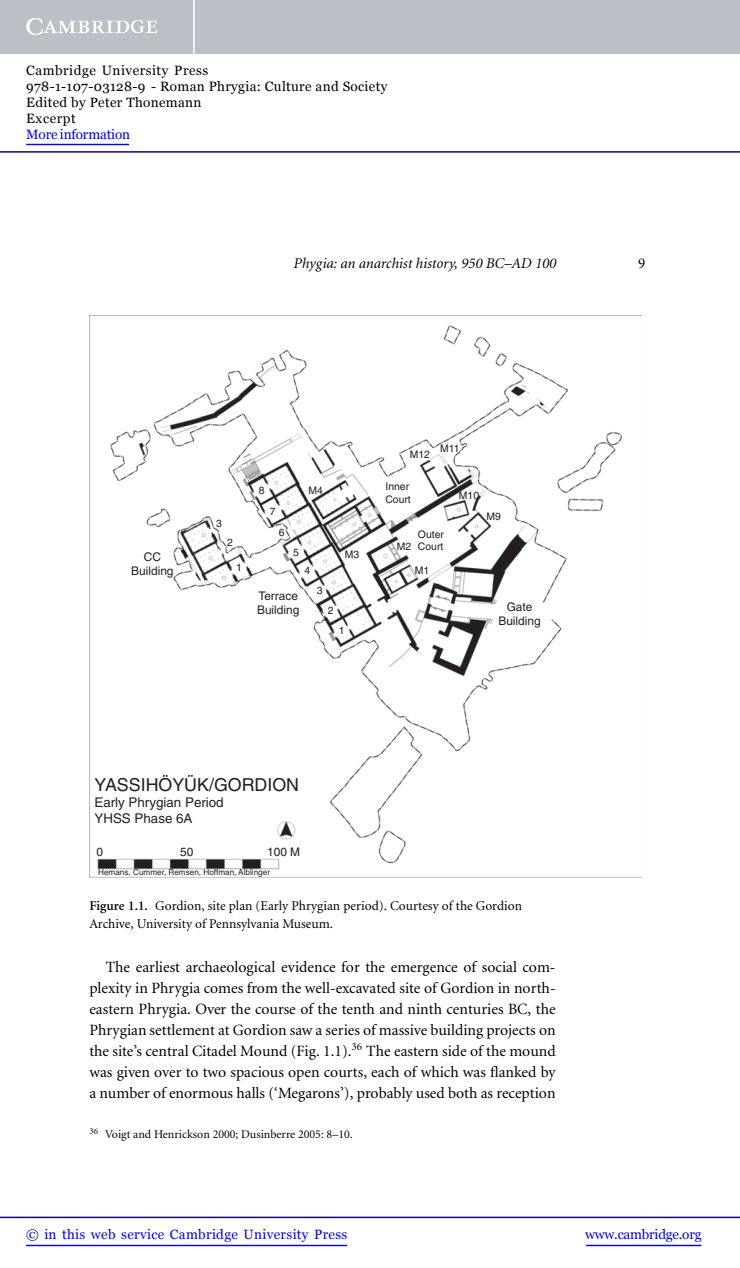
<style>
.page{position:relative;width:740px;height:1268px;background:#fff}
.page>*{position:absolute;margin:0;border:0;box-sizing:border-box;transform-origin:0 0}
.t1{font:17.85px "Helvetica";color:#231f20}
.t2{font:15.75px/20.9px "Minion";color:#000;text-align:justify}
.t3{font:italic 15px "Minion";color:#000}
.t4{font:15px "Minion";color:#000}
.t5{font:13.5px/18px "Minion";color:#000}
.t6{font:13.5px/16.2px "Georgia";letter-spacing:.025em;color:#000}
.t7{font:13.5px "Georgia";letter-spacing:.025em;color:#0000f1}
.t8{font:13.5px "Georgia";letter-spacing:-.015em;color:#0000f1}
.t9{font:13.5px "Georgia";letter-spacing:-.01em;color:#0000f1}
.t10{font:13.35px/16px "Helvetica";color:#231f20}
.t11{font:12px "Minion";color:#000}
.t12{font:11.85px/14.2px "Helvetica";color:#231f20;text-align:center}
.t13{font:10.35px/12.5px "Helvetica";color:#231f20}
.t14{font:8.1px "Helvetica";color:#231f20}
.s1{font-weight:600}
</style>
<div class="page">
<img style="left:89px;top:316px;width:553px;height:561px">
<div style="left:0;top:0;width:740px;height:54px;background:#bac0c6"></div>
<svg style="left:26px;top:18px;width:132px;height:17px"></svg>
<hr style="left:193px;top:0;width:2px;height:54px;background:#fff">
<hr style="left:0;top:151px;width:740px;height:2px;background:#150666">
<hr style="left:586px;top:1244px;width:115px;height:2px;background:#0000f1">
<hr style="left:0;top:1216px;width:740px;height:2px;background:#150666">
<hr style="left:26px;top:1244px;width:321px;height:2px;background:#0000f1">
<hr style="left:26px;top:144px;width:103px;height:1px;background:#0000f1">
<p class="t6" style="left:26px;top:62px;width:363px">Cambridge University Press<br>978-1-107-03128-9 - Roman Phrygia: Culture and Society<br>Edited by Peter Thonemann<br>Excerpt</p>
<p class="t9" style="left:26px;top:127px;width:105px">More information</p>
<p class="t3" style="left:293px;top:257px;width:264px">Phygia: an anarchist history, 950 BC–AD 100</p>
<p class="t4" style="left:638px;top:257px;width:9px">9</p>
<p class="t12" style="left:131px;top:551px;width:44px">CC<br>Building</p>
<p class="t13" style="left:216px;top:518px;width:7px">3</p>
<p class="t13" style="left:227px;top:537px;width:7px">2</p>
<p class="t13" style="left:236px;top:562px;width:7px">1</p>
<p class="t13" style="left:410px;top:449px;width:22px">M12</p>
<p class="t13" style="left:440px;top:443px;width:21px">M11</p>
<p class="t13" style="left:259px;top:485px;width:7px">8</p>
<p class="t13" style="left:308px;top:485px;width:16px">M4</p>
<p class="t13" style="left:385px;top:481px;width:27px">Inner<br>Court</p>
<p class="t13" style="left:459px;top:490px;width:22px">M10</p>
<p class="t13" style="left:270px;top:506px;width:7px">7</p>
<p class="t13" style="left:486px;top:511px;width:16px">M9</p>
<p class="t13" style="left:279px;top:527px;width:7px">6</p>
<p class="t13" style="left:293px;top:546px;width:7px">5</p>
<p class="t13" style="left:345px;top:549px;width:16px">M3</p>
<p class="t13" style="left:418px;top:529px;width:27px">Outer<br>Court</p>
<p class="t13" style="left:397px;top:541px;width:16px">M2</p>
<p class="t13" style="left:304px;top:565px;width:7px">4</p>
<p class="t13" style="left:415px;top:565px;width:16px">M1</p>
<p class="t13" style="left:317px;top:585px;width:7px">3</p>
<p class="t12" style="left:257px;top:589px;width:44px;text-align:left">Terrace<br>Building</p>
<p class="t12" style="left:498px;top:601px;width:44px">Gate<br>Building</p>
<p class="t13" style="left:328px;top:605px;width:7px">2</p>
<p class="t13" style="left:339px;top:625px;width:7px">1</p>
<p class="t1" style="left:94px;top:778px;width:206px">YASSIHÖYÜK/GORDION</p>
<p class="t10" style="left:94px;top:795px;width:131px">Early Phrygian Period<br>YHSS Phase 6A</p>
<p class="t12" style="left:180px;top:846px;width:15px">50</p>
<p class="t12" style="left:267px;top:846px;width:35px">100 M</p>
<p class="t12" style="left:96px;top:846px;width:8px">0</p>
<p class="t14" style="left:98px;top:869px;width:173px">Hemans, Cummer, Remsen, Hoffman, Alblinger</p>
<p class="t5" style="left:89px;top:898px;width:434px"><span class="s1">Figure 1.1.</span> Gordion, site plan (Early Phrygian period). Courtesy of the Gordion<br>Archive, University of Pennsylvania Museum.</p>
<p class="t2" style="left:89px;top:958px;width:468px;text-indent:16px">The earliest archaeological evidence for the emergence of social com&shy;plexity in Phrygia comes from the well-excavated site of Gordion in north&shy;eastern Phrygia. Over the course of the tenth and ninth centuries BC, the Phrygian settlement at Gordion saw a series of massive building projects on the site’s central Citadel Mound (Fig. 1.1).<sup>36</sup> The eastern side of the mound was given over to two spacious open courts, each of which was flanked by a number of enormous halls (‘Megarons’), probably used both as reception</p>
<p class="t11" style="left:89px;top:1129px;width:265px"><sup>36</sup> Voigt and Henrickson 2000; Dusinberre 2005: 8–10.</p>
<p class="t7" style="left:26px;top:1227px;width:323px">© in this web service Cambridge University Press</p>
<p class="t8" style="left:585px;top:1227px;width:118px">www.cambridge.org</p>
</div>
